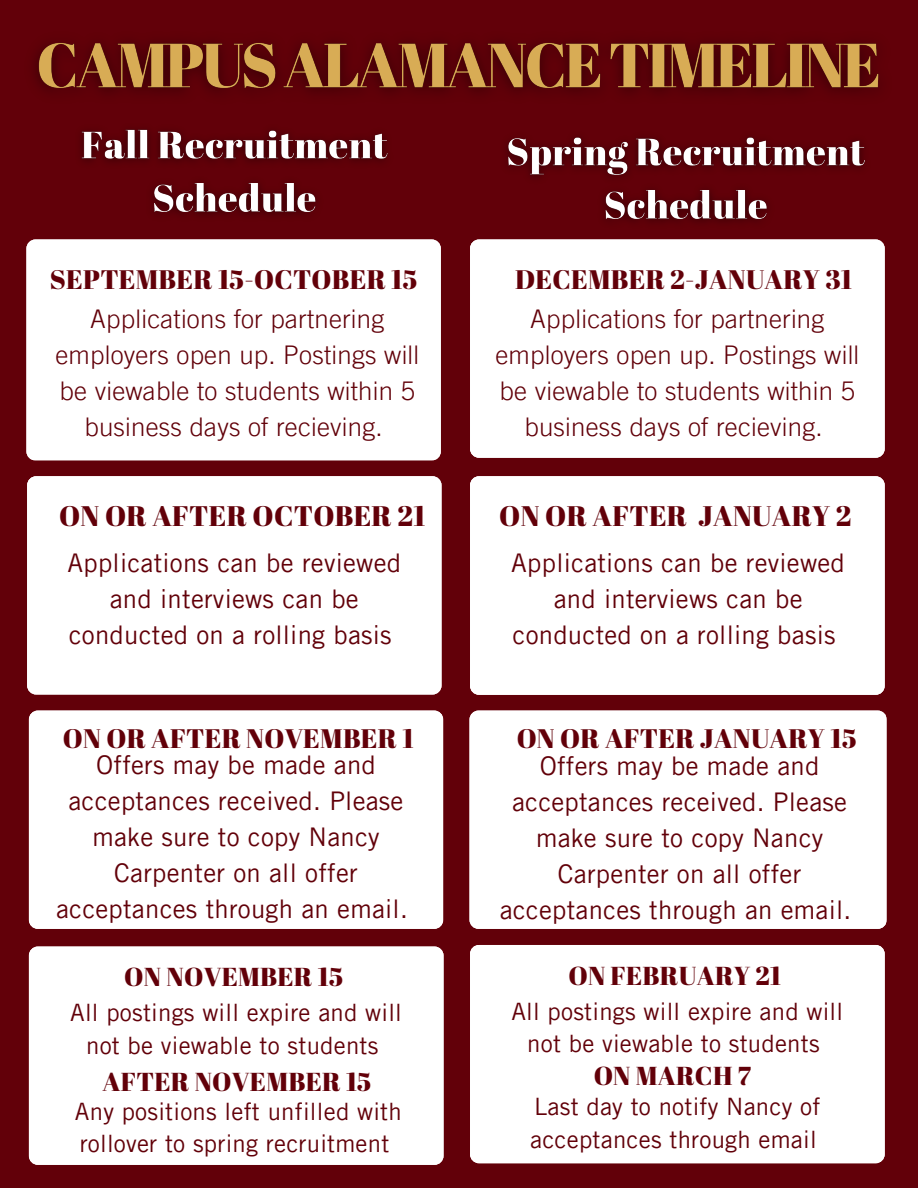
<style>
.page{position:relative;width:918px;height:1188px;background:#620009}
.page>*{position:absolute;margin:0;border:0;box-sizing:border-box;transform-origin:0 0}
.t1{font:28.2px "Abril Fatface";letter-spacing:.01em;color:#620009}
.t2{font:26.7px "Abril Fatface";letter-spacing:.01em;color:#620009}
.t3{font:25.95px "Abril Fatface";letter-spacing:.01em;color:#620009}
.t4{font:25.8px/36px "Trade Gothic LT Pro";letter-spacing:.01em;color:#620009;text-align:center}
.t5{font:300 25.8px/36px "Trade Gothic LT Pro";letter-spacing:.01em;color:#620009;text-align:center}
.t6{font:24px/32.7px "Trade Gothic LT Pro";letter-spacing:.01em;color:#620009;text-align:center}
</style>
<div class="page">
<div style="left:26px;top:239px;width:414px;height:221px;background:#fff"></div>
<div style="left:27px;top:476px;width:414px;height:218px;background:#fff"></div>
<div style="left:29px;top:711px;width:414px;height:218px;background:#fff"></div>
<div style="left:470px;top:239px;width:415px;height:219px;background:#fff"></div>
<div style="left:470px;top:476px;width:415px;height:218px;background:#fff"></div>
<div style="left:470px;top:711px;width:417px;height:218px;background:#fff"></div>
<div style="left:470px;top:945px;width:415px;height:218px;background:#fff"></div>
<img style="left:34px;top:42px;width:845px;height:51px">
<img style="left:506px;top:137px;width:359px;height:85px">
<img style="left:81px;top:129px;width:307px;height:86px">
<div style="left:29px;top:947px;width:415px;height:218px;background:#fff"></div>
<h3 class="t2" style="left:50px;top:261px;width:369px">SEPTEMBER 15-OCTOBER 15</h3>
<h3 class="t5" style="left:55px;top:305px;width:365px">Applications for partnering employers open up. Postings will be viewable to students within 5 business days of recieving.</h3>
<h4 class="t1" style="left:59px;top:496px;width:368px">ON OR AFTER OCTOBER 21</h4>
<p class="t4" style="left:67px;top:548px;width:335px">Applications can be reviewed and interviews can be conducted on a rolling basis</p>
<h3 class="t2" style="left:63px;top:720px;width:352px">ON OR AFTER NOVEMBER 1</h3>
<h3 class="t4" style="left:56px;top:750px;width:353px">Offers may be made and acceptances received. Please make sure to copy Nancy<br>Carpenter on all offer acceptances through an email.</h3>
<h3 class="t3" style="left:124px;top:959px;width:220px">ON NOVEMBER 15</h3>
<p class="t6" style="left:70px;top:999px;width:333px">All postings will expire and will not be viewable to students</p>
<h3 class="t3" style="left:103px;top:1063px;width:270px">AFTER NOVEMBER 15</h3>
<p class="t6" style="left:75px;top:1098px;width:328px;text-align:left">Any positions left unfilled with rollover to spring recruitment</p>
<h4 class="t2" style="left:515px;top:261px;width:339px">DECEMBER 2-JANUARY 31</h4>
<h4 class="t5" style="left:495px;top:305px;width:365px">Applications for partnering employers open up. Postings will be viewable to students within 5 business days of recieving.</h4>
<h3 class="t1" style="left:499px;top:496px;width:354px">ON OR AFTER JANUARY 2</h3>
<h3 class="t4" style="left:511px;top:548px;width:335px">Applications can be reviewed and interviews can be conducted on a rolling basis</h3>
<h4 class="t2" style="left:517px;top:720px;width:341px">ON OR AFTER JANUARY 15</h4>
<h4 class="t4" style="left:500px;top:751px;width:353px">Offers may be made and acceptances received. Please make sure to copy Nancy<br>Carpenter on all offer acceptances through an email.</h4>
<h3 class="t3" style="left:568px;top:957px;width:214px">ON FEBRUARY 21</h3>
<h4 class="t6" style="left:511px;top:998px;width:333px">All postings will expire and will not be viewable to students</h4>
<h3 class="t3" style="left:594px;top:1058px;width:159px">ON MARCH 7</h3>
<p class="t6" style="left:530px;top:1093px;width:292px;text-align:left">Last day to notify Nancy of acceptances through email</p>
</div>
